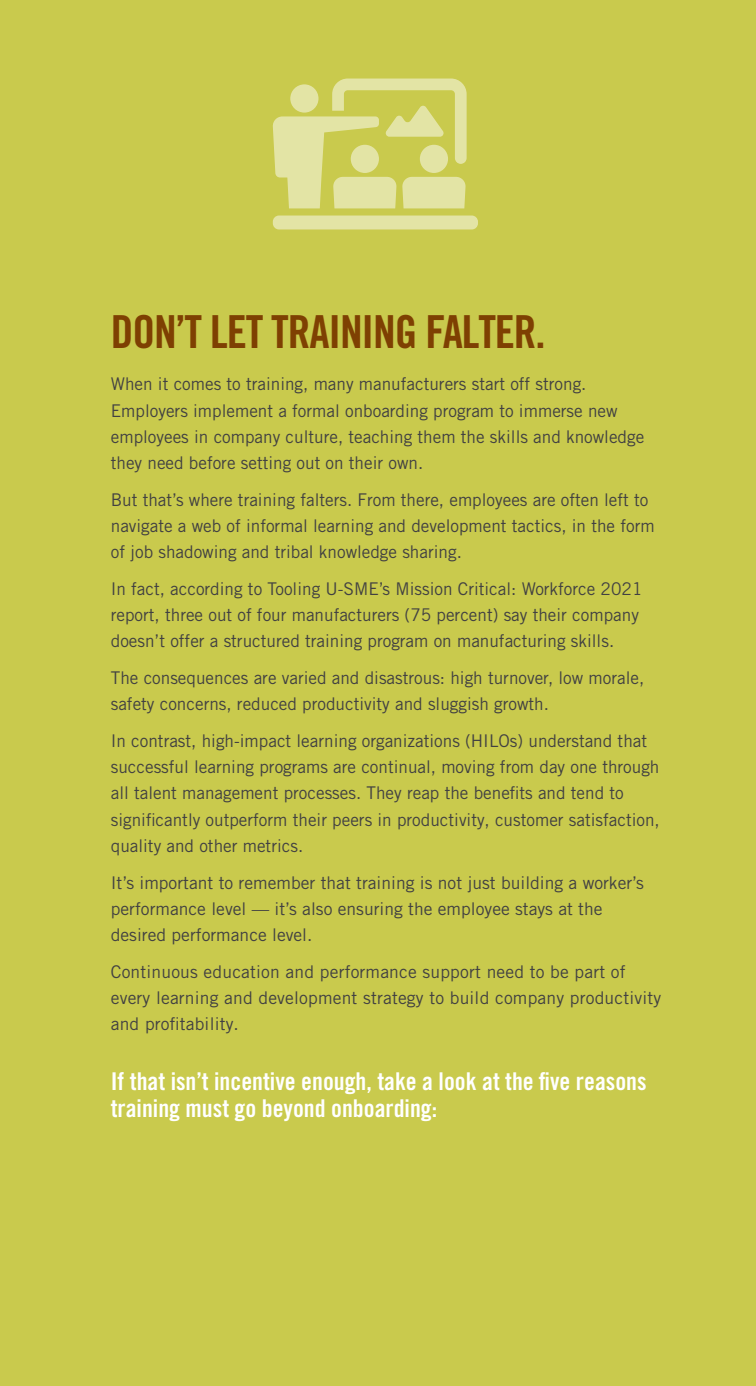
<style>
.page{position:relative;width:756px;height:1386px;background:#c9ca4d}
.page>*{position:absolute;margin:0;border:0;box-sizing:border-box;transform-origin:0 0}
.t1{font:45.5px "Trade Gothic LT Std Bd Cn 20";letter-spacing:-.025em;color:#7e4002}
.t2{font:24.5px/26.2px "Trade Gothic LT Std Bd Cn 20";color:#fff}
.t3{font:17.5px/26.2px "Trade Gothic LT Std";color:#414042}
</style>
<div class="page">
<div style="left:273px;top:216px;width:205px;height:13px;background:#e3e4a5;border-radius:6px"></div>
<svg style="left:273px;top:79px;width:194px;height:129px"></svg>
<p class="t1" style="left:111px;top:304px;width:436px">DON’T LET TRAINING FALTER.</p>
<p class="t3" style="left:111px;top:371px;width:535px">When it comes to training, many manufacturers start off strong.<br>Employers implement a formal onboarding program to immerse new employees in company culture, teaching them the skills and knowledge they need before setting out on their own.</p>
<p class="t3" style="left:111px;top:486px;width:545px">But that’s where training falters. From there, employees are often left to navigate a web of informal learning and development tactics, in the form of job shadowing and tribal knowledge sharing.</p>
<p class="t3" style="left:111px;top:575px;width:533px">In fact, according to Tooling U-SME’s Mission Critical: Workforce 2021 report, three out of four manufacturers (75 percent) say their company doesn’t offer a structured training program on manufacturing skills.</p>
<p class="t3" style="left:111px;top:664px;width:535px">The consequences are varied and disastrous: high turnover, low morale, safety concerns, reduced productivity and sluggish growth.</p>
<p class="t3" style="left:111px;top:727px;width:551px">In contrast, high-impact learning organizations (HILOs) understand that successful learning programs are continual, moving from day one through all talent management processes. They reap the benefts and tend to signifcantly outperform their peers in productivity, customer satisfaction, quality and other metrics.</p>
<p class="t3" style="left:111px;top:869px;width:535px">It’s important to remember that training is not just building a worker’s performance level — it’s also ensuring the employee stays at the desired performance level.</p>
<p class="t3" style="left:111px;top:958px;width:552px">Continuous education and performance support need to be part of every learning and development strategy to build company productivity and proftability.</p>
<p class="t2" style="left:111px;top:1068px;width:537px">If that isn’t incentive enough, take a look at the fve reasons training must go beyond onboarding:</p>
</div>
